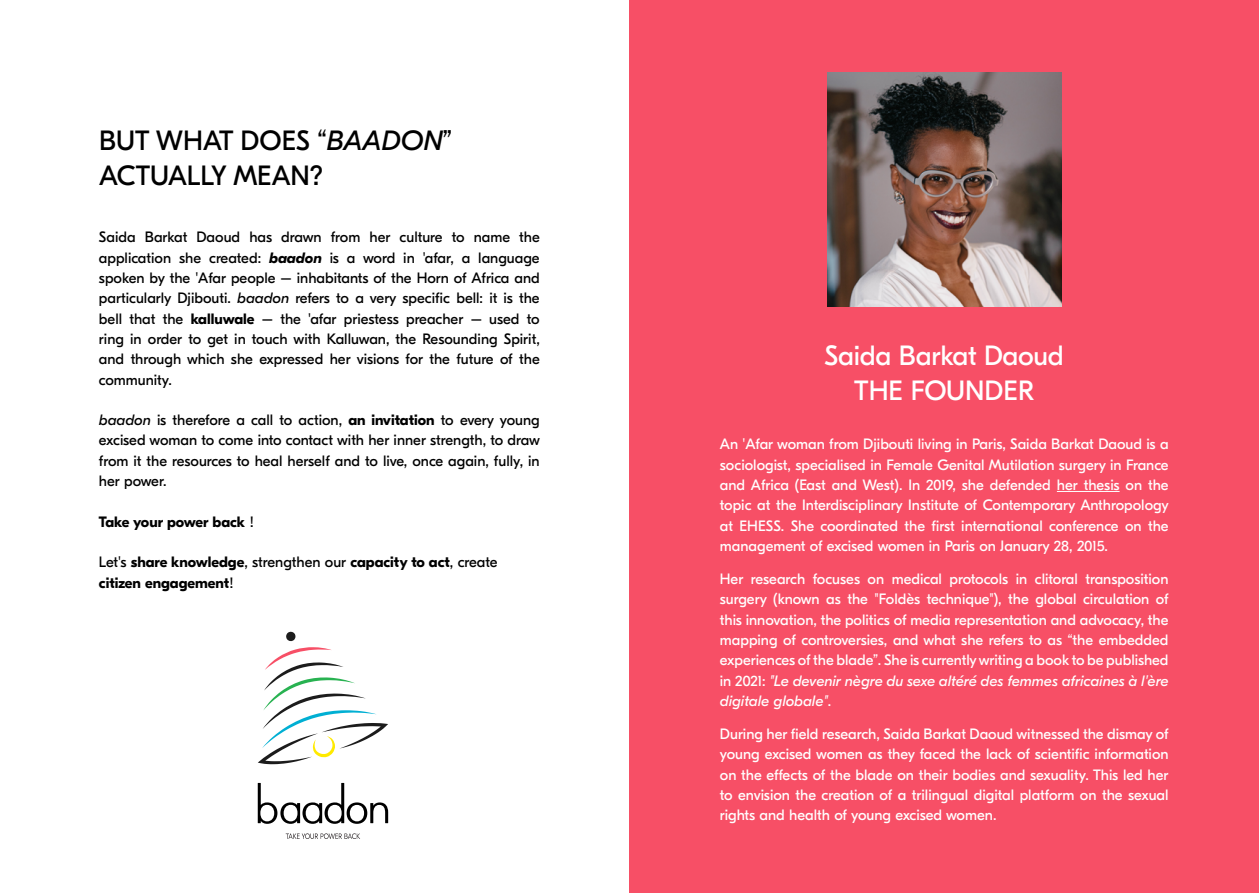
<style>
.page{position:relative;width:1259px;height:893px;background:#fff}
.page>*{position:absolute;margin:0;border:0;box-sizing:border-box;transform-origin:0 0}
.t1{font:27.75px/35.2px "GT Eesti Pro Display";color:#000}
.t2{font:27.75px/35.2px "GT Eesti Pro Display";letter-spacing:-.01em;color:#fff;text-align:center}
.t3{font:15px/20.2px "GT Eesti Pro Display";color:#fff;text-align:justify}
.t4{font:15px/20.4px "GT Eesti Pro Display";color:#000;text-align:justify}
.t5{font:700 15px/20.4px "GT Eesti Pro Display";color:#000}
.s1{font-style:italic}
.s2{font-weight:700;font-style:italic}
.s3{font-weight:700}
.s4{font-weight:400}
</style>
<div class="page">
<div style="left:629px;top:0;width:630px;height:893px;background:#f74f66"></div>
<svg style="left:258px;top:631px;width:130px;height:133px"></svg>
<svg style="left:258px;top:783px;width:130px;height:41px"></svg>
<svg style="left:286px;top:833px;width:74px;height:6px"></svg>
<hr style="left:1057px;top:491px;width:62px;height:1px;background:#fff">
<img style="left:827px;top:73px;width:234px;height:234px">
<h1 class="t1" style="left:99px;top:123px;width:354px">BUT WHAT DOES “<span class="s1">BAADON</span>”<br>ACTUALLY MEAN?</h1>
<p class="t4" style="left:99px;top:227px;width:442px">Saida Barkat Daoud has drawn from her culture to name the application she created: <span class="s2">baadon</span> is a word in 'afar, a language spoken by the 'Afar people – inhabitants of the Horn of Africa and particularly Djibouti. <span class="s1">baadon</span> refers to a very specific bell: it is the bell that the <span class="s3">kalluwale</span> – the 'afar priestess preacher – used to ring in order to get in touch with Kalluwan, the Resounding Spirit, and through which she expressed her visions for the future of the community.</p>
<p class="t4" style="left:99px;top:410px;width:442px"><span class="s1">baadon</span> is therefore a call to action, <span class="s3">an invitation</span> to every young excised woman to come into contact with her inner strength, to draw from it the resources to heal herself and to live, once again, fully, in her power.</p>
<p class="t5" style="left:99px;top:512px;width:157px">Take your power back <span class="s4">!</span></p>
<p class="t5" style="left:99px;top:552px;width:400px"><span class="s4">Let's</span> share knowledge<span class="s4">, strengthen our</span> capacity to act<span class="s4">, create </span>citizen engagement<span class="s4">!</span></p>
<h1 class="t2" style="left:824px;top:339px;width:241px">Saida Barkat Daoud<br>THE FOUNDER</h1>
<p class="t3" style="left:720px;top:434px;width:450px">An 'Afar woman from Djibouti living in Paris, Saida Barkat Daoud is a sociologist, specialised in Female Genital Mutilation surgery in France and Africa (East and West). In 2019, she defended her thesis on the topic at the Interdisciplinary Institute of Contemporary Anthropology at EHESS. She coordinated the first international conference on the management of excised women in Paris on January 28, 2015.</p>
<p class="t3" style="left:720px;top:569px;width:450px">Her research focuses on medical protocols in clitoral transposition surgery (known as the "Foldès technique"), the global circulation of this innovation, the politics of media representation and advocacy, the mapping of controversies, and what she refers to as “the embedded experiences of the blade”. She is currently writing a book to be published in 2021: <span class="s1">"Le devenir nègre du sexe altéré des femmes africaines à l'ère digitale globale"</span>.</p>
<p class="t3" style="left:720px;top:724px;width:450px">During her field research, Saida Barkat Daoud witnessed the dismay of young excised women as they faced the lack of scientific information on the effects of the blade on their bodies and sexuality. This led her to envision the creation of a trilingual digital platform on the sexual rights and health of young excised women.</p>
</div>
